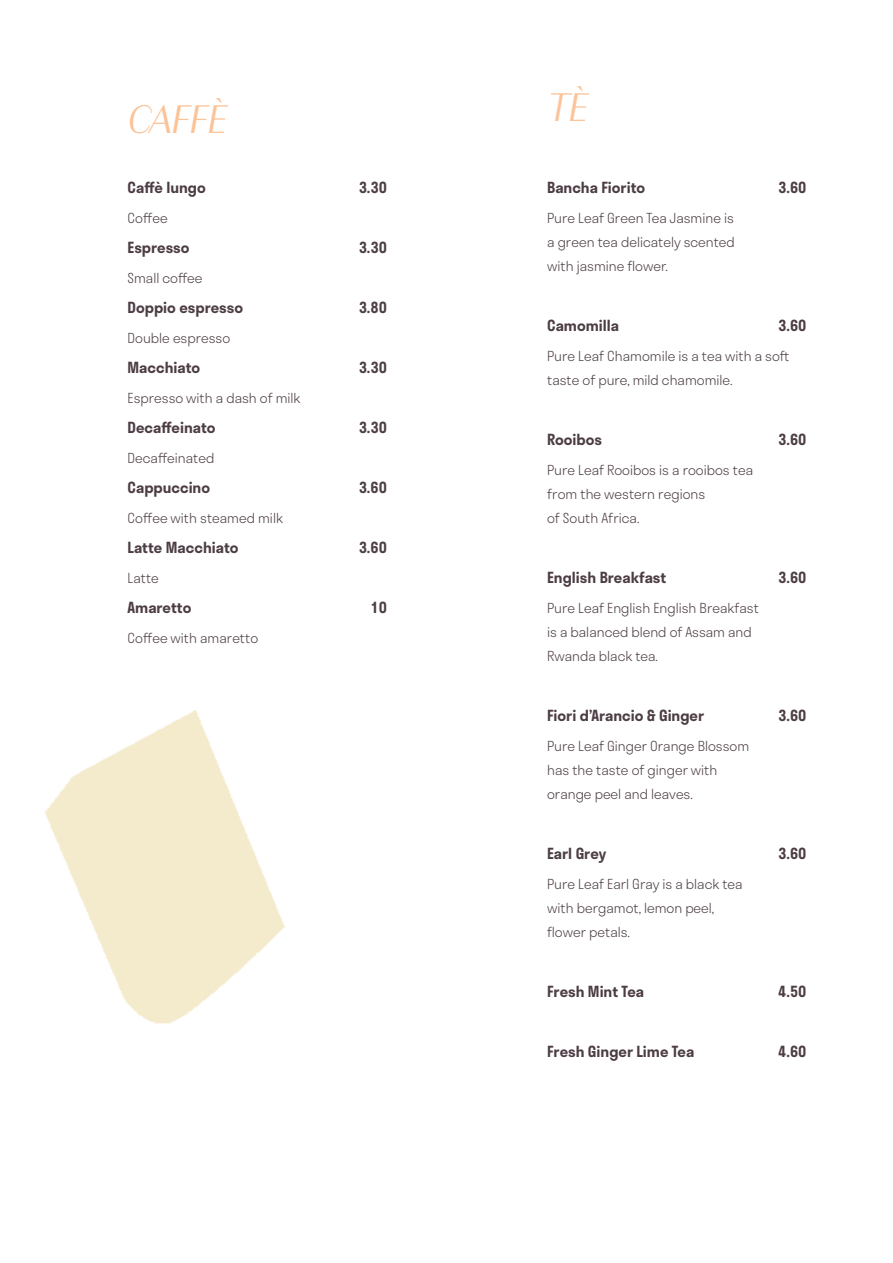
<style>
.page{position:relative;width:893px;height:1263px;background:#fff}
.page>*{position:absolute;margin:0;border:0;box-sizing:border-box;transform-origin:0 0}
.t1{font:italic 300 42px "Granville";letter-spacing:-.07em;color:#fbc398}
.t2{font:600 15px "Stratos";color:#4c3d44}
.t3{font:300 13.5px/24px "Stratos";color:#4c3d44}
</style>
<div class="page">
<img style="left:44px;top:710px;width:241px;height:314px">
<h1 class="t1" style="left:128px;top:98px;width:103px">CAFFÈ</h1>
<p class="t2" style="left:128px;top:181px;width:80px">Caffè lungo</p>
<p class="t2" style="left:359px;top:181px;width:30px">3.30</p>
<p class="t3" style="left:128px;top:207px;width:42px">Coffee</p>
<p class="t2" style="left:128px;top:241px;width:63px">Espresso</p>
<p class="t2" style="left:359px;top:241px;width:30px">3.30</p>
<p class="t3" style="left:128px;top:267px;width:77px">Small coffee</p>
<p class="t2" style="left:128px;top:301px;width:117px">Doppio espresso</p>
<p class="t2" style="left:359px;top:301px;width:30px">3.80</p>
<p class="t3" style="left:128px;top:327px;width:104px">Double espresso</p>
<p class="t2" style="left:128px;top:361px;width:74px">Macchiato</p>
<p class="t2" style="left:359px;top:361px;width:30px">3.30</p>
<p class="t3" style="left:128px;top:387px;width:175px">Espresso with a dash of milk</p>
<p class="t2" style="left:128px;top:421px;width:90px">Decaffeinato</p>
<p class="t2" style="left:359px;top:421px;width:30px">3.30</p>
<p class="t3" style="left:128px;top:447px;width:88px">Decaffeinated</p>
<p class="t2" style="left:128px;top:481px;width:84px">Cappuccino</p>
<p class="t2" style="left:359px;top:481px;width:30px">3.60</p>
<p class="t3" style="left:128px;top:507px;width:157px">Coffee with steamed milk</p>
<p class="t2" style="left:128px;top:541px;width:112px">Latte Macchiato</p>
<p class="t2" style="left:359px;top:541px;width:30px">3.60</p>
<p class="t3" style="left:128px;top:567px;width:33px">Latte</p>
<p class="t2" style="left:128px;top:601px;width:65px">Amaretto</p>
<p class="t2" style="left:370px;top:601px;width:18px">10</p>
<p class="t3" style="left:128px;top:627px;width:132px">Coffee with amaretto</p>
<h1 class="t1" style="left:547px;top:86px;width:45px">TÈ</h1>
<p class="t2" style="left:547px;top:181px;width:100px">Bancha Fiorito</p>
<p class="t2" style="left:778px;top:181px;width:30px">3.60</p>
<p class="t3" style="left:547px;top:207px;width:189px;text-align:justify">Pure Leaf Green Tea Jasmine is a green tea delicately scented with jasmine flower.</p>
<p class="t2" style="left:547px;top:319px;width:73px">Camomilla</p>
<p class="t2" style="left:778px;top:319px;width:30px">3.60</p>
<p class="t3" style="left:547px;top:345px;width:244px">Pure Leaf Chamomile is a tea with a soft taste of pure, mild chamomile.</p>
<p class="t2" style="left:547px;top:433px;width:56px">Rooibos</p>
<p class="t2" style="left:778px;top:433px;width:30px">3.60</p>
<p class="t3" style="left:547px;top:459px;width:207px">Pure Leaf Rooibos is a rooibos tea from the western regions<br>of South Africa.</p>
<p class="t2" style="left:547px;top:571px;width:121px">English Breakfast</p>
<p class="t2" style="left:778px;top:571px;width:30px">3.60</p>
<p class="t3" style="left:547px;top:597px;width:213px">Pure Leaf English English Breakfast is a balanced blend of Assam and<br>Rwanda black tea.</p>
<p class="t2" style="left:547px;top:709px;width:159px">Fiori d’Arancio &amp; Ginger</p>
<p class="t2" style="left:778px;top:709px;width:30px">3.60</p>
<p class="t3" style="left:547px;top:735px;width:204px">Pure Leaf Ginger Orange Blossom has the taste of ginger with orange peel and leaves.</p>
<p class="t2" style="left:547px;top:847px;width:61px">Earl Grey</p>
<p class="t2" style="left:778px;top:847px;width:30px">3.60</p>
<p class="t3" style="left:547px;top:873px;width:197px">Pure Leaf Earl Gray is a black tea with bergamot, lemon peel, flower petals.</p>
<p class="t2" style="left:547px;top:985px;width:98px">Fresh Mint Tea</p>
<p class="t2" style="left:778px;top:985px;width:30px">4.50</p>
<p class="t2" style="left:547px;top:1045px;width:149px">Fresh Ginger Lime Tea</p>
<p class="t2" style="left:778px;top:1045px;width:30px">4.60</p>
</div>
